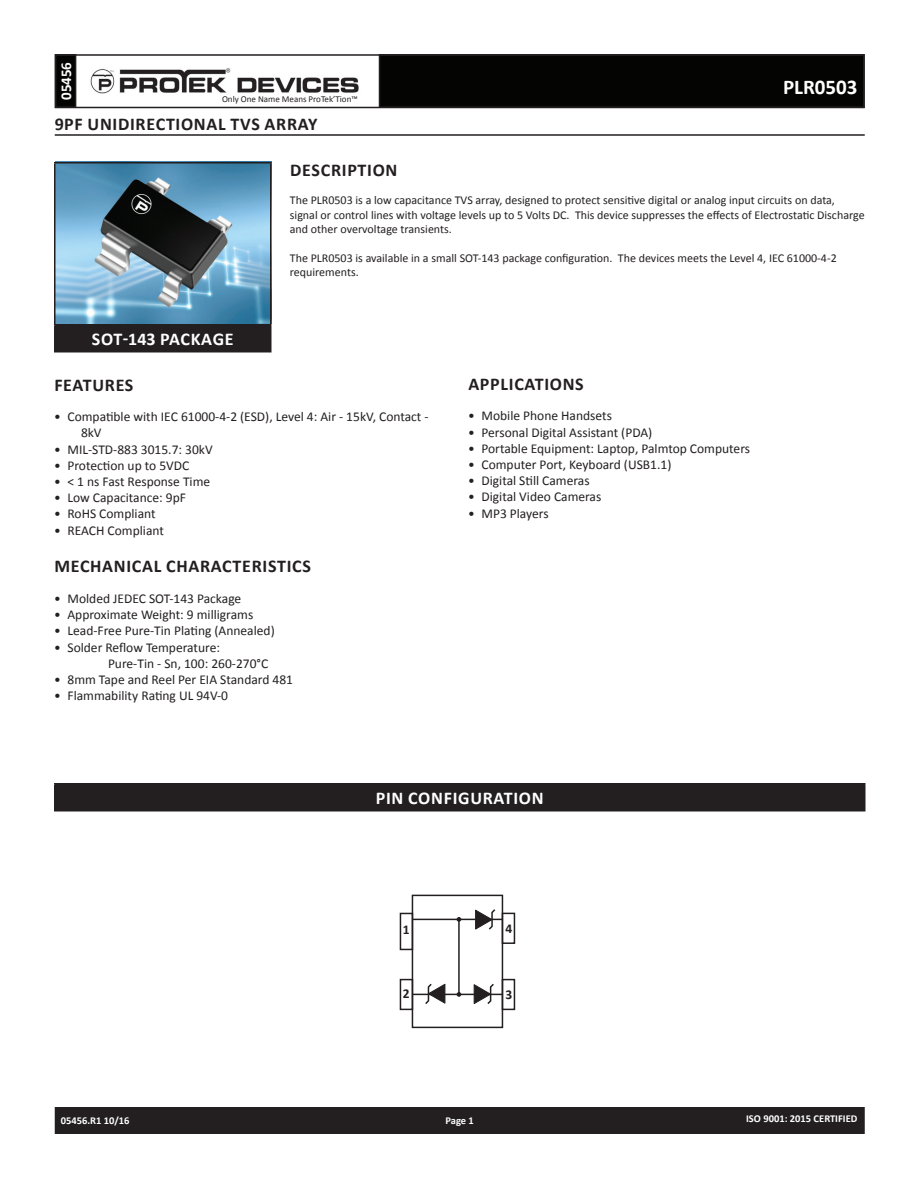
<style>
.page{position:relative;width:918px;height:1188px;background:#fff}
.page>*{position:absolute;margin:0;border:0;box-sizing:border-box;transform-origin:0 0}
.t1{font:700 21px "Calibri";color:#fff}
.t2{font:700 18px "Calibri";letter-spacing:.04em;color:#231f20}
.t3{font:700 18px "Calibri";letter-spacing:.04em;color:#fff}
.t4{font:700 15px "Calibri";color:#fff}
.t5{font:13.5px/16.2px "Calibri";color:#231f20}
.t6{font:700 13.5px "Calibri";color:#231f20}
.t7{font:12px/14.4px "Calibri";color:#231f20}
.t8{font:700 10.5px "Calibri";color:#fff}
.t9{font:9px "Calibri";color:#231f20}
</style>
<div class="page">
<div style="left:56px;top:1108px;width:808px;height:25px;background:#231f20"></div>
<div style="left:55px;top:1107px;width:810px;height:27px;border:2px solid #231f20"></div>
<div style="left:56px;top:55px;width:20px;height:52px;background:#040503"></div>
<div style="left:55px;top:54px;width:21px;height:54px;border:2px solid #231f20"></div>
<div style="left:380px;top:55px;width:484px;height:52px;background:#040503"></div>
<div style="left:55px;top:54px;width:810px;height:54px;border:2px solid #231f20"></div>
<img style="left:90px;top:68px;width:269px;height:26px">
<hr style="left:55px;top:134px;width:810px;height:2px;background:#231f20">
<img style="left:56px;top:164px;width:214px;height:160px">
<div style="left:55px;top:325px;width:216px;height:27px;background:#231f20"></div>
<hr style="left:54px;top:162px;width:218px;height:2px;background:#231f20">
<hr style="left:54px;top:164px;width:2px;height:160px;background:#231f20">
<hr style="left:270px;top:164px;width:2px;height:160px;background:#231f20">
<hr style="left:54px;top:324px;width:218px;height:2px;background:#231f20">
<hr style="left:54px;top:326px;width:2px;height:25px;background:#231f20">
<hr style="left:270px;top:326px;width:2px;height:25px;background:#231f20">
<hr style="left:54px;top:351px;width:218px;height:1px;background:#231f20">
<div style="left:55px;top:784px;width:810px;height:27px;background:#231f20"></div>
<hr style="left:54px;top:783px;width:812px;height:1px;background:#231f20">
<hr style="left:54px;top:784px;width:2px;height:26px;background:#231f20">
<hr style="left:864px;top:784px;width:2px;height:26px;background:#231f20">
<hr style="left:54px;top:810px;width:812px;height:2px;background:#231f20">
<div style="left:412px;top:895px;width:91px;height:133px;border:2px solid #231f20"></div>
<div style="left:400px;top:979px;width:13px;height:31px;border:2px solid #231f20"></div>
<div style="left:502px;top:979px;width:13px;height:31px;border:2px solid #231f20"></div>
<div style="left:502px;top:913px;width:13px;height:31px;border:2px solid #231f20"></div>
<div style="left:400px;top:913px;width:13px;height:37px;border:2px solid #231f20"></div>
<svg style="left:475px;top:909px;width:22px;height:21px"></svg>
<hr style="left:412px;top:919px;width:90px;height:1px;background:#231f20">
<hr style="left:413px;top:994px;width:89px;height:1px;background:#231f20">
<hr style="left:458px;top:920px;width:2px;height:74px;background:#231f20">
<svg style="left:457px;top:992px;width:4px;height:5px"></svg>
<svg style="left:457px;top:917px;width:4px;height:5px"></svg>
<svg style="left:474px;top:983px;width:21px;height:21px"></svg>
<svg style="left:424px;top:983px;width:22px;height:21px"></svg>
<p class="t4" style="left:56px;top:100px;width:40px;rotate:-90deg">05456</p>
<p class="t9" style="left:222px;top:93px;width:137px">Only One Name Means ProTek’Tion™</p>
<h2 class="t2" style="left:55px;top:112px;width:264px">9PF UNIDIRECTIONAL TVS ARRAY</h2>
<h1 class="t1" style="left:783px;top:74px;width:76px">PLR0503</h1>
<h2 class="t3" style="left:92px;top:328px;width:143px">SOT-143 PACKAGE</h2>
<h2 class="t2" style="left:290px;top:158px;width:109px">DESCRIPTION</h2>
<p class="t7" style="left:290px;top:193px;width:576px">The PLR0503 is a low capacitance TVS array, designed to protect sensitive digital or analog input circuits on data, signal or control lines with voltage levels up to 5 Volts DC. This device suppresses the effects of Electrostatic Discharge and other overvoltage transients.</p>
<p class="t7" style="left:290px;top:251px;width:548px">The PLR0503 is available in a small SOT-143 package configuration. The devices meets the Level 4, IEC 61000-4-2 requirements.</p>
<h2 class="t2" style="left:54px;top:373px;width:81px">FEATURES</h2>
<p class="t5" style="left:81px;top:409px;width:349px;text-indent:-27px">• Compatible with IEC 61000-4-2 (ESD), Level 4: Air - 15kV, Contact -<br>8kV</p>
<p class="t5" style="left:54px;top:441px;width:160px">• MIL-STD-883 3015.7: 30kV</p>
<p class="t5" style="left:54px;top:457px;width:137px">• Protection up to 5VDC</p>
<p class="t5" style="left:54px;top:473px;width:158px">• &lt; 1 ns Fast Response Time</p>
<p class="t5" style="left:54px;top:490px;width:134px">• Low Capacitance: 9pF</p>
<p class="t5" style="left:54px;top:506px;width:103px">• RoHS Compliant</p>
<p class="t5" style="left:54px;top:522px;width:111px">• REACH Compliant</p>
<h2 class="t2" style="left:54px;top:555px;width:258px">MECHANICAL CHARACTERISTICS</h2>
<p class="t5" style="left:54px;top:590px;width:189px">• Molded JEDEC SOT-143 Package</p>
<p class="t5" style="left:54px;top:607px;width:201px">• Approximate Weight: 9 milligrams</p>
<p class="t5" style="left:54px;top:623px;width:222px">• Lead-Free Pure-Tin Plating (Annealed)</p>
<p class="t5" style="left:108px;top:639px;width:162px;text-indent:-54px">• Solder Reflow Temperature:<br>Pure-Tin - Sn, 100: 260-270°C</p>
<p class="t5" style="left:54px;top:671px;width:241px">• 8mm Tape and Reel Per EIA Standard 481</p>
<p class="t5" style="left:54px;top:688px;width:176px">• Flammability Rating UL 94V-0</p>
<h2 class="t2" style="left:468px;top:372px;width:117px">APPLICATIONS</h2>
<p class="t5" style="left:468px;top:408px;width:146px">• Mobile Phone Handsets</p>
<p class="t5" style="left:468px;top:424px;width:186px">• Personal Digital Assistant (PDA)</p>
<p class="t5" style="left:468px;top:440px;width:284px">• Portable Equipment: Laptop, Palmtop Computers</p>
<p class="t5" style="left:468px;top:457px;width:205px">• Computer Port, Keyboard (USB1.1)</p>
<p class="t5" style="left:468px;top:473px;width:123px">• Digital Still Cameras</p>
<p class="t5" style="left:468px;top:489px;width:135px">• Digital Video Cameras</p>
<p class="t5" style="left:468px;top:505px;width:82px">• MP3 Players</p>
<h2 class="t3" style="left:376px;top:787px;width:169px">PIN CONFIGURATION</h2>
<p class="t6" style="left:403px;top:921px;width:8px">1</p>
<p class="t6" style="left:506px;top:920px;width:8px">4</p>
<p class="t6" style="left:403px;top:985px;width:8px">2</p>
<p class="t6" style="left:506px;top:986px;width:8px">3</p>
<p class="t8" style="left:61px;top:1114px;width:70px">05456.R1 10/16</p>
<p class="t8" style="left:446px;top:1114px;width:30px">Page 1</p>
<p class="t8" style="left:746px;top:1112px;width:113px">ISO 9001: 2015 CERTIFIED</p>
</div>
